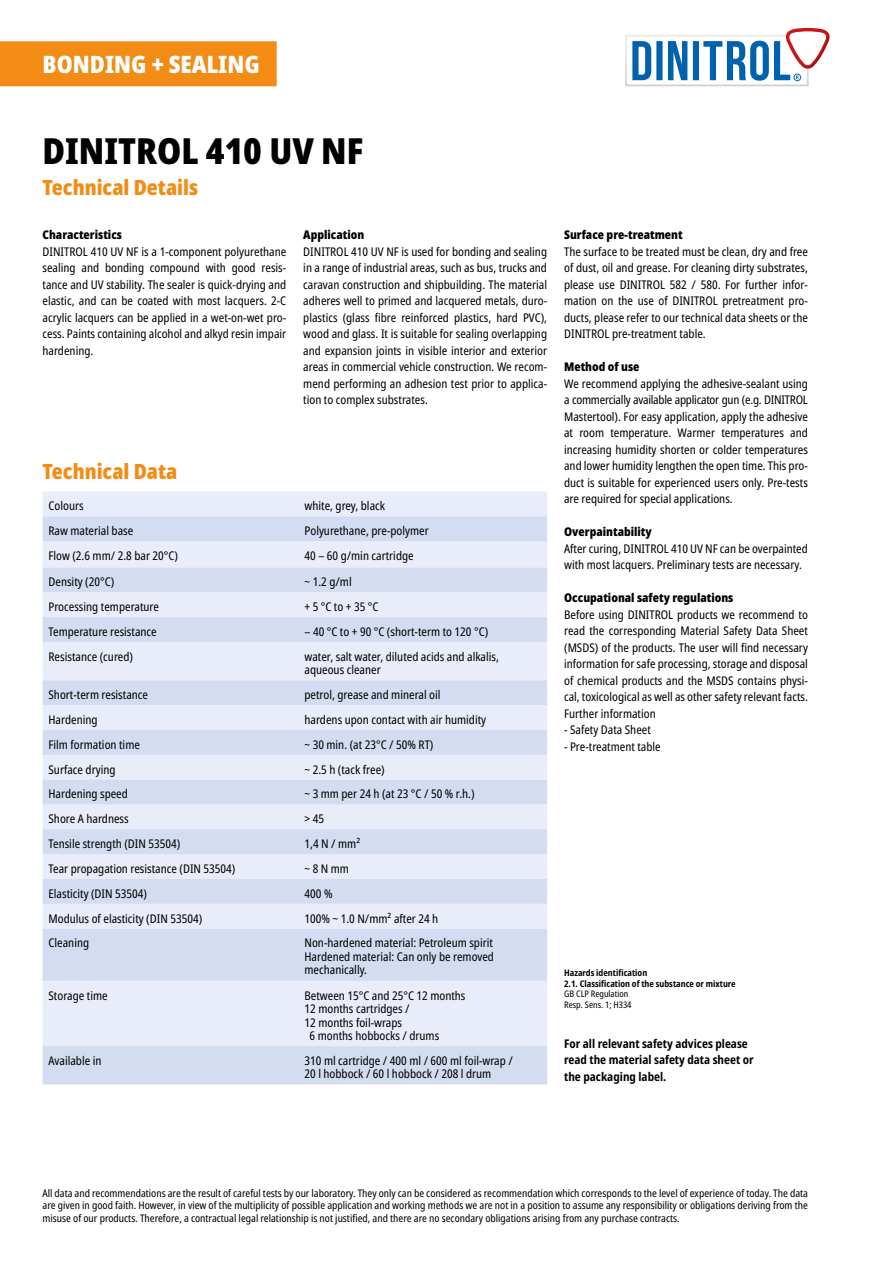
<style>
.page{position:relative;width:893px;height:1263px;background:#fff}
.page>*{position:absolute;margin:0;border:0;box-sizing:border-box;transform-origin:0 0}
.t1{font:900 condensed 36px "Noto Sans";color:#000}
.t2{font:900 condensed 24px "Noto Sans";color:#fff}
.t3{font:900 condensed 21px "Noto Sans";color:#f28c14}
.t4{font:condensed 12px/16.5px "Noto Sans";color:#000;text-align:justify}
.t5{font:900 condensed 12px "Noto Sans";color:#000}
.t6{font:700 condensed 12px/16.5px "Noto Sans";color:#000}
.t7{font:condensed 10.5px/12.6px "Noto Sans";color:#000;text-align:justify}
.t8{font:700 condensed 9px/10.8px "Noto Sans";color:#000}
.t9{font:condensed 9px/10.8px "Noto Sans";color:#000}
</style>
<div class="page">
<div style="left:0;top:41px;width:277px;height:45px;background:#f28c14"></div>
<div style="left:625px;top:35px;width:184px;height:51px;background:#e6e6e6"></div>
<div style="left:627px;top:37px;width:180px;height:47px;background:#fff"></div>
<svg style="left:632px;top:28px;width:198px;height:53px"></svg>
<div style="left:43px;top:491px;width:504px;height:25px;background:#e9edf9"></div>
<svg style="left:43px;top:516px;width:504px;height:568px;background:#dde4f4"></svg>
<h2 class="t2" style="left:43px;top:46px;width:219px">BONDING + SEALING</h2>
<h1 class="t1" style="left:43px;top:124px;width:322px">DINITROL 410 UV NF</h1>
<h3 class="t3" style="left:43px;top:172px;width:157px">Technical Details</h3>
<p class="t5" style="left:43px;top:226px;width:81px">Characteristics</p>
<p class="t4" style="left:43px;top:243px;width:245px">DINITROL 410 UV NF is a 1-component polyurethane sealing and bonding compound with good resis&shy;tance and UV stability. The sealer is quick-drying and elastic, and can be coated with most lacquers. 2-C acrylic lacquers can be applied in a wet-on-wet pro&shy;cess. Paints containing alcohol and alkyd resin impair hardening.</p>
<p class="t5" style="left:303px;top:226px;width:63px">Application</p>
<p class="t4" style="left:303px;top:243px;width:245px">DINITROL 410 UV NF is used for bonding and sealing in a range of industrial areas, such as bus, trucks and caravan construction and shipbuilding. The material adheres well to primed and lacquered metals, duro&shy;plastics (glass fibre reinforced plastics, hard PVC), wood and glass. It is suitable for sealing overlapping and expansion joints in visible interior and exterior areas in commercial vehicle construction. We recom&shy;mend performing an adhesion test prior to applica&shy;tion to complex substrates.</p>
<h3 class="t3" style="left:43px;top:455px;width:136px">Technical Data</h3>
<p class="t4" style="left:49px;top:498px;width:37px">Colours</p>
<p class="t4" style="left:304px;top:498px;width:82px">white, grey, black</p>
<p class="t4" style="left:49px;top:523px;width:86px">Raw material base</p>
<p class="t4" style="left:304px;top:523px;width:126px">Polyurethane, pre-polymer</p>
<p class="t4" style="left:49px;top:548px;width:131px">Flow (2.6 mm/ 2.8 bar 20°C)</p>
<p class="t4" style="left:304px;top:548px;width:111px">40 – 60 g/min cartridge</p>
<p class="t4" style="left:49px;top:574px;width:67px">Density (20°C)</p>
<p class="t4" style="left:304px;top:574px;width:49px">~ 1.2 g/ml</p>
<p class="t4" style="left:49px;top:599px;width:112px">Processing temperature</p>
<p class="t4" style="left:304px;top:599px;width:75px">+ 5 °C to + 35 °C</p>
<p class="t4" style="left:49px;top:624px;width:110px">Temperature resistance</p>
<p class="t4" style="left:304px;top:624px;width:185px">– 40 °C to + 90 °C (short-term to 120 °C)</p>
<p class="t4" style="left:49px;top:648px;width:86px">Resistance (cured)</p>
<p class="t4" style="left:304px;top:650px;width:196px;line-height:13.5px">water, salt water, diluted acids and alkalis, aqueous cleaner</p>
<p class="t4" style="left:49px;top:687px;width:101px">Short-term resistance</p>
<p class="t4" style="left:304px;top:687px;width:138px">petrol, grease and mineral oil</p>
<p class="t4" style="left:49px;top:712px;width:51px">Hardening</p>
<p class="t4" style="left:304px;top:712px;width:183px">hardens upon contact with air humidity</p>
<p class="t4" style="left:49px;top:736px;width:93px">Film formation time</p>
<p class="t4" style="left:304px;top:736px;width:130px">~ 30 min. (at 23°C / 50% RT)</p>
<p class="t4" style="left:49px;top:761px;width:69px">Surface drying</p>
<p class="t4" style="left:304px;top:761px;width:82px">~ 2.5 h (tack free)</p>
<p class="t4" style="left:49px;top:786px;width:81px">Hardening speed</p>
<p class="t4" style="left:304px;top:786px;width:172px">~ 3 mm per 24 h (at 23 °C / 50 % r.h.)</p>
<p class="t4" style="left:49px;top:811px;width:82px">Shore A hardness</p>
<p class="t4" style="left:304px;top:811px;width:21px">&gt; 45</p>
<p class="t4" style="left:49px;top:836px;width:133px">Tensile strength (DIN 53504)</p>
<p class="t4" style="left:304px;top:836px;width:57px">1,4 N / mm²</p>
<p class="t4" style="left:49px;top:861px;width:188px">Tear propagation resistance (DIN 53504)</p>
<p class="t4" style="left:304px;top:861px;width:46px">~ 8 N mm</p>
<p class="t4" style="left:49px;top:885px;width:100px">Elasticity (DIN 53504)</p>
<p class="t4" style="left:304px;top:885px;width:30px">400 %</p>
<p class="t4" style="left:49px;top:910px;width:155px">Modulus of elasticity (DIN 53504)</p>
<p class="t4" style="left:304px;top:910px;width:135px">100% ~ 1.0 N/mm² after 24 h</p>
<p class="t4" style="left:49px;top:935px;width:42px">Cleaning</p>
<p class="t4" style="left:304px;top:937px;width:191px;line-height:13.5px">Non-hardened material: Petroleum spirit Hardened material: Can only be removed mechanically.</p>
<p class="t4" style="left:49px;top:987px;width:61px">Storage time</p>
<p class="t4" style="left:304px;top:987px;width:163px">Between 15°C and 25°C 12 months</p>
<p class="t4" style="left:304px;top:1001px;width:107px">12 months cartridges /</p>
<p class="t4" style="left:304px;top:1014px;width:99px">12 months foil-wraps</p>
<p class="t4" style="left:309px;top:1028px;width:131px">6 months hobbocks / drums</p>
<p class="t4" style="left:49px;top:1053px;width:55px">Available in</p>
<p class="t4" style="left:304px;top:1054px;width:210px;line-height:13.5px">310 ml cartridge / 400 ml / 600 ml foil-wrap /<br>20 l hobbock / 60 l hobbock / 208 l drum</p>
<p class="t5" style="left:564px;top:226px;width:120px">Surface pre-treatment</p>
<p class="t4" style="left:564px;top:243px;width:245px">The surface to be treated must be clean, dry and free of dust, oil and grease. For cleaning dirty substrates, please use DINITROL 582 / 580. For further infor&shy;mation on the use of DINITROL pretreatment pro&shy;ducts, please refer to our technical data sheets or the DINITROL pre-treatment table.</p>
<p class="t5" style="left:564px;top:358px;width:77px">Method of use</p>
<p class="t4" style="left:564px;top:375px;width:245px">We recommend applying the adhesive-sealant using a commercially available applicator gun (e.g. DINITROL Mastertool). For easy application, apply the adhesive at room temperature. Warmer temperatures and increasing humidity shorten or colder temperatures and lower humidity lengthen the open time. This pro&shy;duct is suitable for experienced users only. Pre-tests are required for special applications.</p>
<p class="t5" style="left:564px;top:523px;width:89px">Overpaintability</p>
<p class="t4" style="left:564px;top:540px;width:245px">After curing, DINITROL 410 UV NF can be overpainted with most lacquers. Preliminary tests are necessary.</p>
<p class="t5" style="left:564px;top:589px;width:171px">Occupational safety regulations</p>
<p class="t4" style="left:564px;top:606px;width:245px">Before using DINITROL products we recommend to read the corresponding Material Safety Data Sheet (MSDS) of the products. The user will find necessary information for safe processing, storage and disposal of chemical products and the MSDS contains physi&shy;cal, toxicological as well as other safety relevant facts.<br>Further information</p>
<p class="t4" style="left:564px;top:722px;width:88px">- Safety Data Sheet</p>
<p class="t4" style="left:564px;top:738px;width:98px">- Pre-treatment table</p>
<p class="t8" style="left:564px;top:967px;width:173px">Hazards identification<br>2.1. Classification of the substance or mixture</p>
<p class="t9" style="left:564px;top:989px;width:69px">GB CLP Regulation<br>Resp. Sens. 1; H334</p>
<p class="t6" style="left:564px;top:1035px;width:191px">For all relevant safety advices please read the material safety data sheet or the packaging label.</p>
<p class="t7" style="left:43px;top:1187px;width:767px">All data and recommendations are the result of careful tests by our laboratory. They only can be considered as recommendation which corresponds to the level of experience of today. The data are given in good faith. However, in view of the multiplicity of possible application and working methods we are not in a position to assume any responsibility or obligations deriving from the misuse of our products. Therefore, a contractual legal relationship is not justified, and there are no secondary obligations arising from any purchase contracts.</p>
</div>
